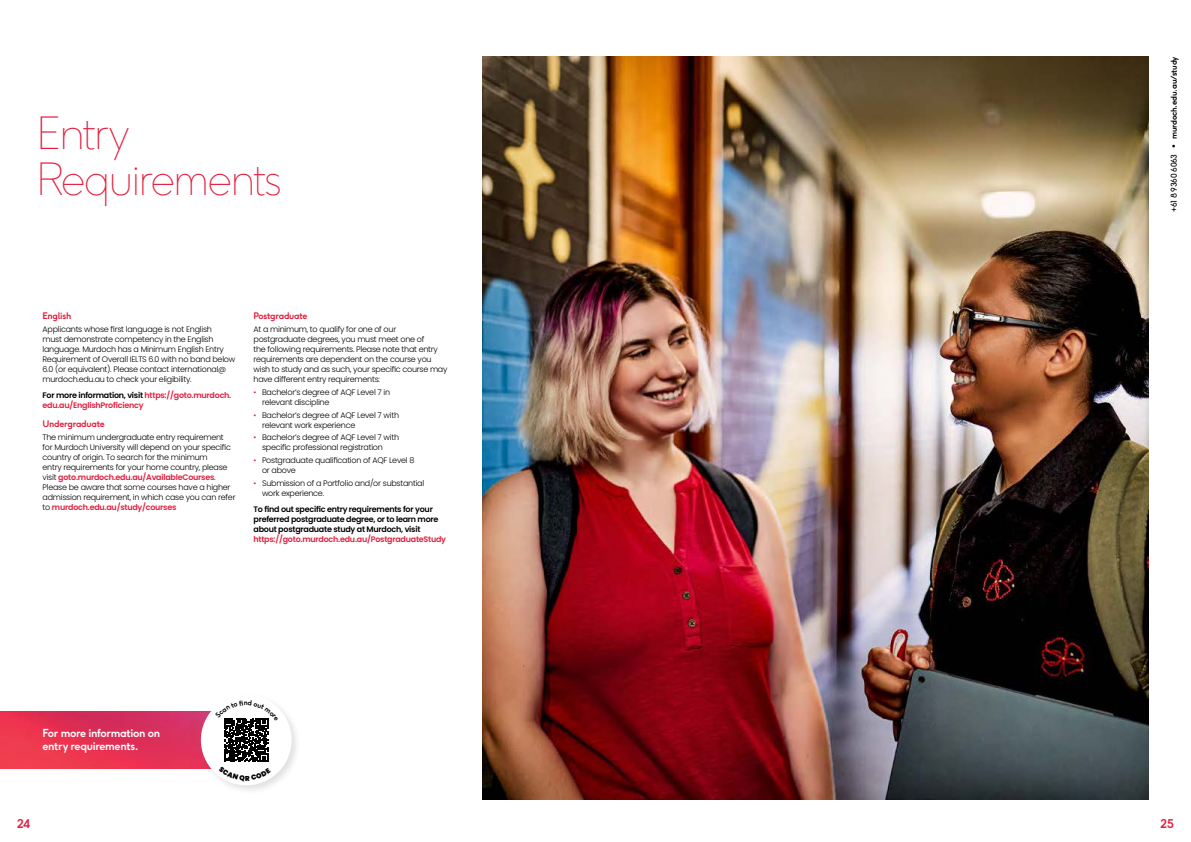
<style>
.page{position:relative;width:1191px;height:842px;background:#fff}
.page>*{position:absolute;margin:0;border:0;box-sizing:border-box;transform-origin:0 0}
.Heading_44pt_Thin{font:100 44px "F37 Ginger";letter-spacing:-.03em;color:#e31f3e;scale:.96 1}
.Heading_44pt_Thin-2{font:100 44px "F37 Ginger";letter-spacing:-.03em;color:#e31f3e}
.t1{font:700 12px "F37 Ginger";color:#e31f3e}
.Subhead_White_11__QR_Code{font:700 11px/13px "F37 Ginger";letter-spacing:-.03em;color:#fff}
.Subhead_Red_9_11{font:700 9px "F37 Ginger";letter-spacing:-.03em;color:#e31f3e}
.Body_Poppins_8_10{font:300 8px/10px "Poppins";letter-spacing:-.03em;color:#000}
.CTA_black_small_8_10{font:600 8px/10px "Poppins";letter-spacing:-.03em;color:#000}
.CTA_black_small_8_10-2{font:600 8px/10px "Poppins";letter-spacing:-.03em;color:#e31f3e}
.t2{font:700 8px "F37 Ginger";letter-spacing:-.03em;color:#000}
.t3{font:8px "F37 Ginger";letter-spacing:-.03em;color:#000}
.Subhead_Red_9_11-2{font:700 7px "F37 Ginger";color:#000}
.s1{color:#000}
.s2{font-weight:600;color:#e31f3e}
.s3{color:#e31f3e}
</style>
<div class="page">
<img style="left:482px;top:57px;width:666px;height:742px">
<img style="left:0;top:712px;width:198px;height:57px">
<div style="left:198px;top:692px;width:104px;height:103px;background:#000;opacity:.12"></div>
<div style="left:201px;top:694px;width:91px;height:91px;background:#fff;border-radius:50%"></div>
<svg style="left:215px;top:700px;width:63px;height:81px"></svg>
<p class="Heading_44pt_Thin-2" style="left:37px;top:106px;width:94px">Entry</p>
<p class="Heading_44pt_Thin" style="left:37px;top:152px;width:256px">Requirements</p>
<p class="Subhead_Red_9_11" style="left:43px;top:310px;width:30px">English</p>
<p class="Body_Poppins_8_10" style="left:43px;top:324px;width:194px">Applicants whose first language is not English<br>must demonstrate competency in the English language. Murdoch has a Minimum English Entry Requirement of Overall IELTS 6.0 with no band below 6.0 (or equivalent). Please contact international@ murdoch.edu.au to check your eligibility.</p>
<p class="CTA_black_small_8_10-2" style="left:43px;top:390px;width:190px"><span class="s1">For more information, visit</span> https://goto.murdoch. edu.au/EnglishProficiency</p>
<p class="Subhead_Red_9_11" style="left:43px;top:418px;width:64px">Undergraduate</p>
<p class="Body_Poppins_8_10" style="left:43px;top:432px;width:194px">The minimum undergraduate entry requirement for Murdoch University will depend on your specific country of origin. To search for the minimum<br>entry requirements for your home country, please visit <span class="s2">goto.murdoch.edu.au/AvailableCourses</span>.<br>Please be aware that some courses have a higher admission requirement, in which case you can refer to <span class="s2">murdoch.edu.au/study/courses</span></p>
<p class="Subhead_Red_9_11" style="left:253px;top:310px;width:56px">Postgraduate</p>
<p class="Body_Poppins_8_10" style="left:253px;top:324px;width:195px">At a minimum, to qualify for one of our postgraduate degrees, you must meet one of<br>the following requirements. Please note that entry requirements are dependent on the course you wish to study and as such, your specific course may have different entry requirements:</p>
<p class="Body_Poppins_8_10" style="left:262px;top:387px;width:130px;text-indent:-9px"><span class="s3">•</span> Bachelor’s degree of AQF Level 7 in relevant discipline</p>
<p class="Body_Poppins_8_10" style="left:262px;top:410px;width:139px;text-indent:-9px"><span class="s3">•</span> Bachelor’s degree of AQF Level 7 with relevant work experience</p>
<p class="Body_Poppins_8_10" style="left:262px;top:433px;width:139px;text-indent:-9px"><span class="s3">•</span> Bachelor’s degree of AQF Level 7 with specific professional registration</p>
<p class="Body_Poppins_8_10" style="left:262px;top:455px;width:154px;text-indent:-9px"><span class="s3">•</span> Postgraduate qualification of AQF Level 8 or above</p>
<p class="Body_Poppins_8_10" style="left:262px;top:478px;width:164px;text-indent:-9px"><span class="s3">•</span> Submission of a Portfolio and/or substantial work experience.</p>
<p class="CTA_black_small_8_10" style="left:253px;top:504px;width:194px">To find out specific entry requirements for your preferred postgraduate degree, or to learn more about postgraduate study at Murdoch, visit <span class="s3">https://goto.murdoch.edu.au/PostgraduateStudy</span></p>
<p class="Subhead_White_11__QR_Code" style="left:43px;top:726px;width:119px">For more information on entry requirements.</p>
<p class="Subhead_Red_9_11-2" style="left:244px;top:698px;width:6px">n</p>
<p class="t2" style="left:1168px;top:139px;width:84px;rotate:-90deg">murdoch.edu.au/study</p>
<p class="t3" style="left:1168px;top:212px;width:69px;rotate:-90deg">+61 8 9360 6063 •</p>
<h2 class="t1" style="left:17px;top:816px;width:15px">24</h2>
<h2 class="t1" style="left:1160px;top:816px;width:15px">25</h2>
</div>
